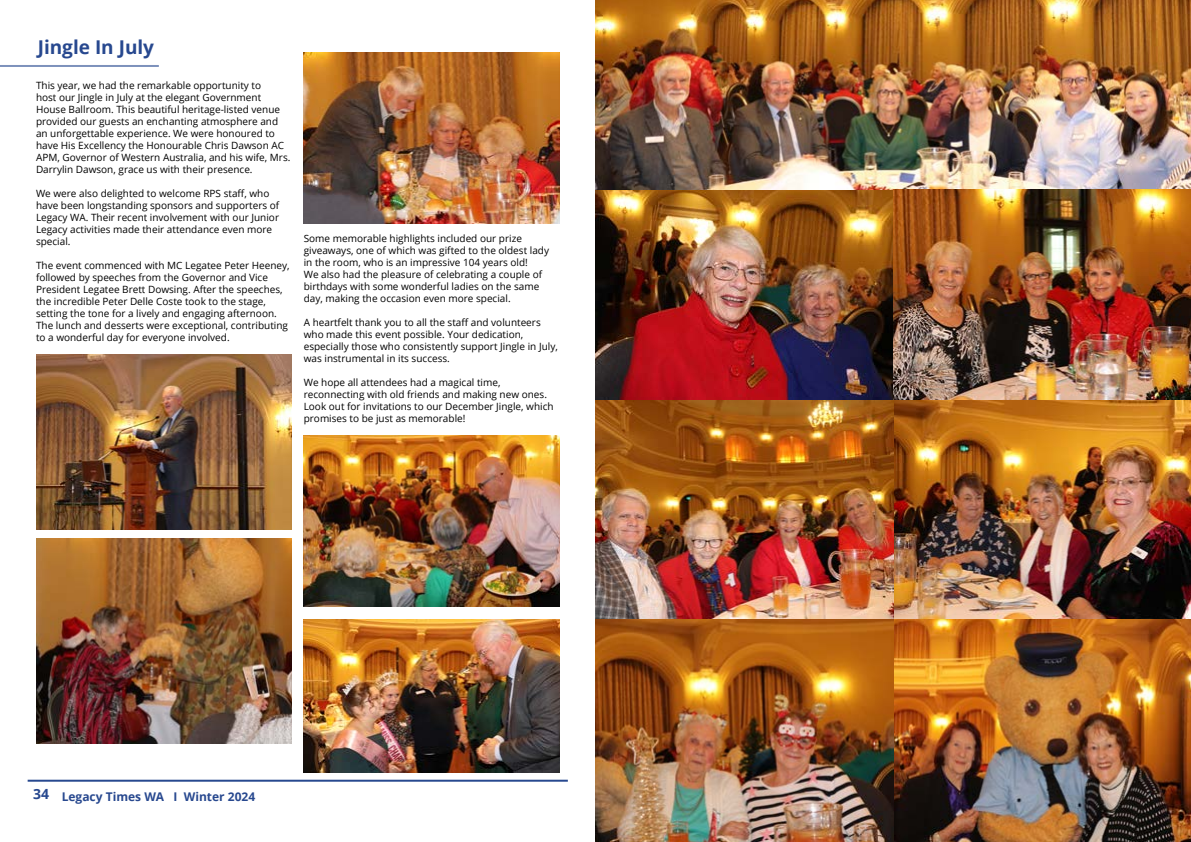
<style>
.page{position:relative;width:1191px;height:842px;background:#fff}
.page>*{position:absolute;margin:0;border:0;box-sizing:border-box;transform-origin:0 0}
.t1{font:700 19px "Open Sans";color:#27488f}
.t2{font:700 12px "Open Sans";color:#27488f}
.t3{font:10px/12px "Open Sans";color:#000}
</style>
<div class="page">
<hr style="left:28px;top:780px;width:540px;height:2px;background:#27488f">
<img style="left:595px;top:0;width:596px;height:190px">
<img style="left:595px;top:190px;width:298px;height:211px">
<img style="left:893px;top:190px;width:298px;height:652px">
<img style="left:595px;top:401px;width:298px;height:441px">
<hr style="left:0;top:65px;width:159px;height:2px;background:#27488f">
<img style="left:304px;top:52px;width:255px;height:171px">
<img style="left:36px;top:354px;width:256px;height:176px">
<img style="left:304px;top:619px;width:255px;height:153px">
<img style="left:304px;top:435px;width:255px;height:171px">
<img style="left:36px;top:539px;width:256px;height:205px">
<h1 class="t1" style="left:38px;top:34px;width:118px">Jingle In July</h1>
<p class="t3" style="left:36px;top:79px;width:256px">This year, we had the remarkable opportunity to<br>host our Jingle in July at the elegant Government House Ballroom. This beautiful heritage-listed venue provided our guests an enchanting atmosphere and an unforgettable experience. We were honoured to have His Excellency the Honourable Chris Dawson AC APM, Governor of Western Australia, and his wife, Mrs.<br>Darrylin Dawson, grace us with their presence.</p>
<p class="t3" style="left:36px;top:187px;width:245px">We were also delighted to welcome RPS staff, who have been longstanding sponsors and supporters of Legacy WA. Their recent involvement with our Junior Legacy activities made their attendance even more special.</p>
<p class="t3" style="left:36px;top:259px;width:255px">The event commenced with MC Legatee Peter Heeney, followed by speeches from the Governor and Vice President Legatee Brett Dowsing. After the speeches, the incredible Peter Delle Coste took to the stage, setting the tone for a lively and engaging afternoon.<br>The lunch and desserts were exceptional, contributing to a wonderful day for everyone involved.</p>
<p class="t3" style="left:304px;top:232px;width:247px">Some memorable highlights included our prize giveaways, one of which was gifted to the oldest lady in the room, who is an impressive 104 years old!<br>We also had the pleasure of celebrating a couple of birthdays with some wonderful ladies on the same day, making the occasion even more special.</p>
<p class="t3" style="left:304px;top:316px;width:255px">A heartfelt thank you to all the staff and volunteers who made this event possible. Your dedication, especially those who consistently support Jingle in July, was instrumental in its success.</p>
<p class="t3" style="left:304px;top:376px;width:251px">We hope all attendees had a magical time, reconnecting with old friends and making new ones.<br>Look out for invitations to our December Jingle, which promises to be just as memorable!</p>
<p class="t2" style="left:33px;top:789px;width:224px"><sup>34</sup> Legacy Times WA I Winter 2024</p>
</div>
